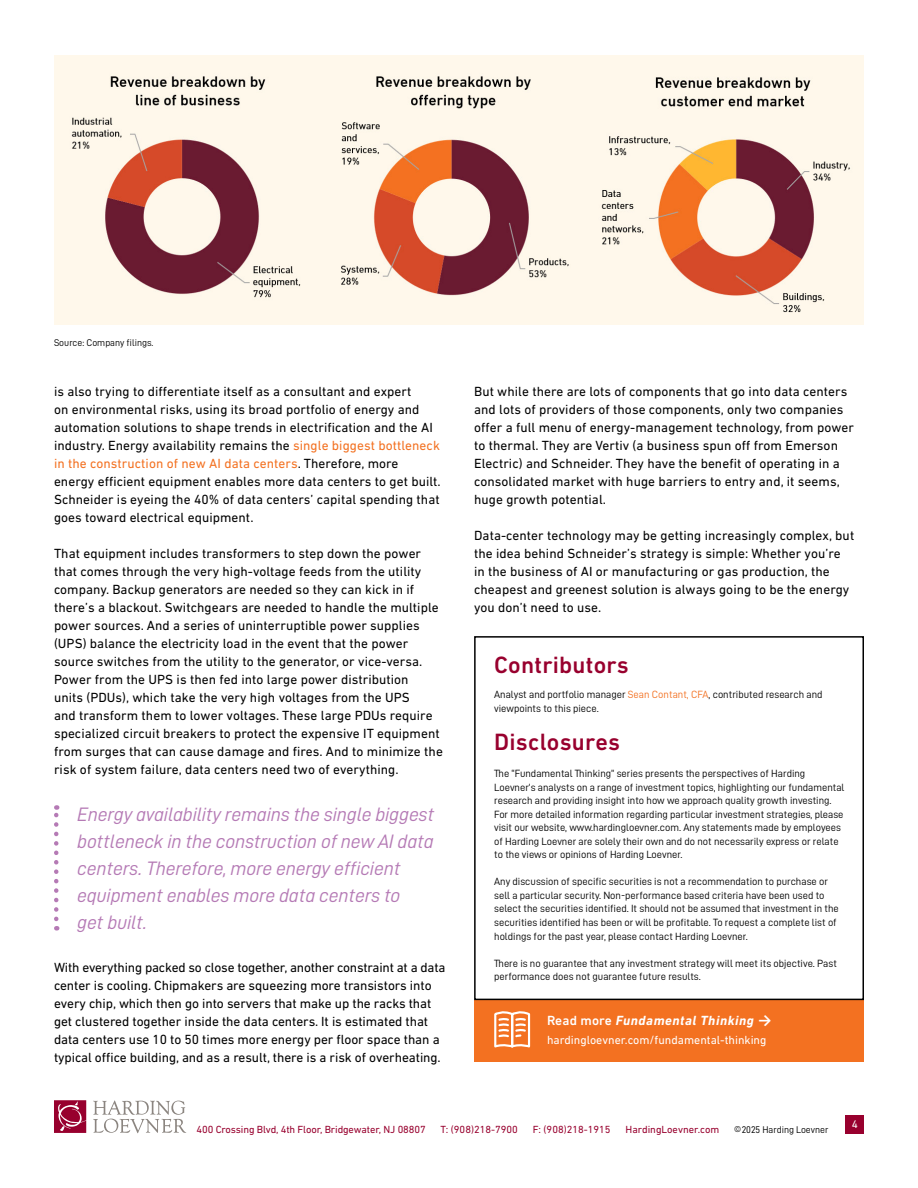
<style>
.page{position:relative;width:918px;height:1188px;background:#fff}
.page>*{position:absolute;margin:0;border:0;box-sizing:border-box;transform-origin:0 0}
.t1{font:500 24px "DIN Next LT Pro";letter-spacing:.01em;color:#98002e}
.t2{font:19.5px/27px "D DIN Italic";letter-spacing:-.01em;color:#b57ab5}
.t3{font:13.5px/18px "DIN Next LT Pro";letter-spacing:.005em;color:#000}
.t4{font:italic 700 13.5px "DIN Next LT Pro";letter-spacing:.04em;color:#fff}
.t5{font:12px "DIN Next LT Pro";color:#fff}
.t6{font:11.25px "DIN Next LT Pro";color:#fff}
.t7{font:10.5px/13.5px "D DIN";color:#000}
.t8{font:10.5px "DIN Next LT Pro";letter-spacing:-.01em;color:#98002e}
.t9{font:9.75px "D DIN";color:#000}
.s1{color:#f37121}
.s2{font-weight:500;font-style:normal}
.s3{font-family:"Calibri";font-style:normal;font-size:15px}
.s4{font-size:8.7px}
</style>
<div class="page">
<div style="left:846px;top:1115px;width:18px;height:18px;background:#98002e"></div>
<svg style="left:54px;top:1100px;width:32px;height:33px"></svg>
<svg style="left:93px;top:1100px;width:93px;height:33px"></svg>
<img style="left:54px;top:55px;width:810px;height:269px">
<svg style="left:54px;top:919px;width:4px;height:9px"></svg>
<svg style="left:54px;top:805px;width:4px;height:114px"></svg>
<div style="left:474px;top:1000px;width:390px;height:62px;background:#f37121"></div>
<svg style="left:494px;top:1011px;width:37px;height:37px"></svg>
<div style="left:474px;top:636px;width:390px;height:364px;border:2px solid #000"></div>
<p class="t9" style="left:54px;top:337px;width:101px">Source: Company filings.</p>
<p class="t3" style="left:54px;top:382px;width:388px">is also trying to differentiate itself as a consultant and expert<br>on environmental risks, using its broad portfolio of energy and automation solutions to shape trends in electrification and the AI industry. Energy availability remains the <span class="s1">single biggest bottleneck in the construction of new AI data centers</span>. Therefore, more energy efficient equipment enables more data centers to get built.<br>Schneider is eyeing the 40% of data centers’ capital spending that goes toward electrical equipment.</p>
<p class="t3" style="left:54px;top:544px;width:390px">That equipment includes transformers to step down the power that comes through the very high-voltage feeds from the utility company. Backup generators are needed so they can kick in if there’s a blackout. Switchgears are needed to handle the multiple power sources. And a series of uninterruptible power supplies (UPS) balance the electricity load in the event that the power source switches from the utility to the generator, or vice-versa.<br>Power from the UPS is then fed into large power distribution<br>units (PDUs), which take the very high voltages from the UPS<br>and transform them to lower voltages. These large PDUs require specialized circuit breakers to protect the expensive IT equipment from surges that can cause damage and fires. And to minimize the risk of system failure, data centers need two of everything.</p>
<h2 class="t2" style="left:77px;top:801px;width:359px">Energy availability remains the single biggest bottleneck in the construction of new AI data centers. Therefore, more energy efficient equipment enables more data centers to<br>get built.</h2>
<p class="t3" style="left:54px;top:958px;width:393px">With everything packed so close together, another constraint at a data center is cooling. Chipmakers are squeezing more transistors into every chip, which then go into servers that make up the racks that get clustered together inside the data centers. It is estimated that data centers use 10 to 50 times more energy per floor space than a typical office building, and as a result, there is a risk of overheating.</p>
<p class="t3" style="left:474px;top:382px;width:381px">But while there are lots of components that go into data centers and lots of providers of those components, only two companies offer a full menu of energy-management technology, from power to thermal. They are Vertiv (a business spun off from Emerson Electric) and Schneider. They have the benefit of operating in a consolidated market with huge barriers to entry and, it seems, huge growth potential.</p>
<p class="t3" style="left:474px;top:526px;width:382px">Data-center technology may be getting increasingly complex, but the idea behind Schneider’s strategy is simple: Whether you’re in the business of AI or manufacturing or gas production, the cheapest and greenest solution is always going to be the energy you don’t need to use.</p>
<h1 class="t1" style="left:494px;top:651px;width:136px">Contributors</h1>
<p class="t7" style="left:494px;top:688px;width:330px">Analyst and portfolio manager <span class="s1">Sean Contant, CFA</span>, contributed research and viewpoints to this piece.</p>
<h1 class="t1" style="left:494px;top:728px;width:127px">Disclosures</h1>
<p class="t7" style="left:494px;top:767px;width:352px">The “Fundamental Thinking” series presents the perspectives of Harding Loevner’s analysts on a range of investment topics, highlighting our fundamental research and providing insight into how we approach quality growth investing.<br>For more detailed information regarding particular investment strategies, please visit our website, www.hardingloevner.com. Any statements made by employees of Harding Loevner are solely their own and do not necessarily express or relate to the views or opinions of Harding Loevner.</p>
<p class="t7" style="left:494px;top:875px;width:346px">Any discussion of specific securities is not a recommendation to purchase or sell a particular security. Non-performance based criteria have been used to select the securities identified. It should not be assumed that investment in the securities identified has been or will be profitable. To request a complete list of holdings for the past year, please contact Harding Loevner.</p>
<p class="t7" style="left:494px;top:956px;width:344px">There is no guarantee that any investment strategy will meet its objective. Past performance does not guarantee future results.</p>
<p class="t4" style="left:547px;top:1013px;width:226px"><span class="s2">Read more</span> Fundamental Thinking <span class="s3">→</span></p>
<p class="t5" style="left:547px;top:1033px;width:221px">hardingloevner.com/fundamental-thinking</p>
<p class="t8" style="left:196px;top:1123px;width:231px">400 Crossing Blvd, 4th Floor, Bridgewater, NJ 08807</p>
<p class="t8" style="left:440px;top:1123px;width:79px">T: (908)218-7900</p>
<p class="t8" style="left:533px;top:1123px;width:79px">F: (908)218-1915</p>
<p class="t8" style="left:626px;top:1123px;width:95px">HardingLoevner.com</p>
<p class="t9" style="left:734px;top:1124px;width:96px"><span class="s4">©</span>2025 Harding Loevner</p>
<p class="t6" style="left:852px;top:1118px;width:8px">4</p>
</div>
